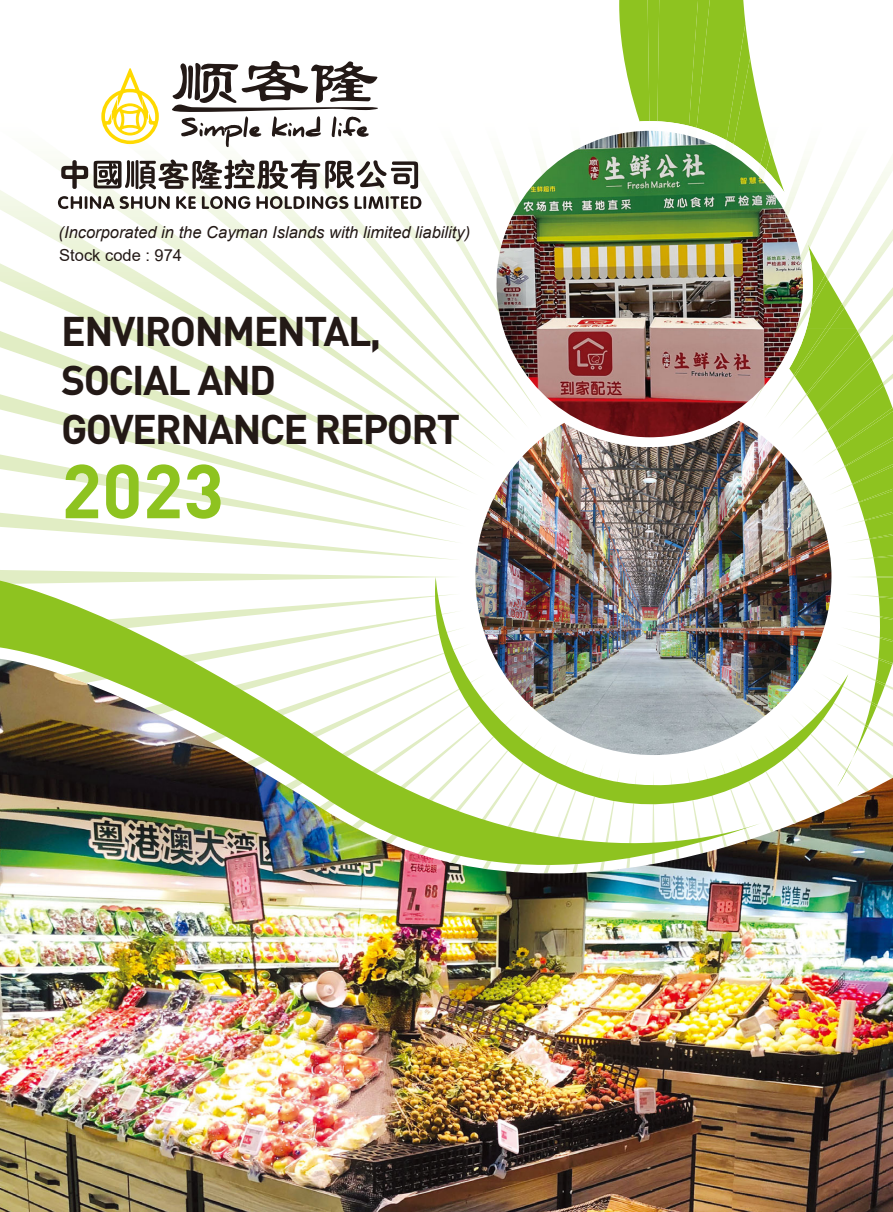
<style>
.page{position:relative;width:893px;height:1212px;background:#fff}
.page>*{position:absolute;margin:0;border:0;box-sizing:border-box;transform-origin:0 0}
.t1{font:700 75px "DIN Pro";color:#8ec320}
.t2{font:700 40.95px/49.1px "DIN Pro";letter-spacing:-.04em;color:#231916}
.t3{font:italic 16.5px "Arial";color:#231916}
.t4{font:16.5px "Arial";color:#231916}
</style>
<div class="page">
<svg style="left:0;top:329px;width:559px;height:231px"></svg>
<svg style="left:0;top:570px;width:383px;height:6px"></svg>
<img style="left:482px;top:159px;width:30px;height:154px">
<img style="left:448px;top:159px;width:34px;height:170px">
<img style="left:409px;top:162px;width:39px;height:167px">
<img style="left:362px;top:189px;width:47px;height:140px">
<img style="left:274px;top:60px;width:88px;height:269px">
<img style="left:43px;top:144px;width:262px;height:185px">
<img style="left:0;top:177px;width:233px;height:152px">
<img style="left:0;top:253px;width:135px;height:76px">
<svg style="left:831px;top:543px;width:62px;height:68px"></svg>
<svg style="left:848px;top:611px;width:45px;height:46px"></svg>
<svg style="left:848px;top:594px;width:45px;height:7px"></svg>
<svg style="left:848px;top:576px;width:45px;height:2px"></svg>
<svg style="left:847px;top:553px;width:46px;height:7px"></svg>
<img style="left:619px;top:0;width:143px;height:134px">
<img style="left:647px;top:0;width:13px;height:121px">
<img style="left:727px;top:23px;width:23px;height:92px">
<img style="left:689px;top:0;width:23px;height:121px">
<svg style="left:704px;top:115px;width:189px;height:428px"></svg>
<img style="left:802px;top:284px;width:11px;height:45px">
<img style="left:796px;top:298px;width:16px;height:31px">
<img style="left:640px;top:121px;width:173px;height:163px">
<img style="left:797px;top:242px;width:12px;height:40px">
<img style="left:779px;top:200px;width:12px;height:24px">
<img style="left:755px;top:164px;width:11px;height:20px">
<img style="left:723px;top:140px;width:10px;height:15px">
<img style="left:687px;top:126px;width:10px;height:12px">
<svg style="left:0;top:576px;width:449px;height:81px"></svg>
<svg style="left:434px;top:577px;width:414px;height:80px"></svg>
<svg style="left:58px;top:196px;width:363px;height:13px"></svg>
<svg style="left:61px;top:160px;width:27px;height:29px"></svg>
<svg style="left:94px;top:159px;width:324px;height:30px"></svg>
<svg style="left:101px;top:68px;width:58px;height:76px"></svg>
<img style="left:0;top:657px;width:893px;height:555px">
<img style="left:475px;top:409px;width:356px;height:297px">
<img style="left:526px;top:705px;width:255px;height:50px">
<img style="left:564px;top:411px;width:175px;height:36px">
<img style="left:496px;top:131px;width:307px;height:306px;border-radius:50%">
<svg style="left:171px;top:61px;width:207px;height:86px"></svg>
<p class="t3" style="left:59px;top:223px;width:413px">(Incorporated in the Cayman Islands with limited liability)</p>
<p class="t4" style="left:59px;top:246px;width:124px">Stock code : 974</p>
<h2 class="t2" style="left:61px;top:307px;width:400px">ENVIRONMENTAL,<br>SOCIAL AND<br>GOVERNANCE REPORT</h2>
<h1 class="t1" style="left:61px;top:448px;width:164px">2023</h1>
</div>
